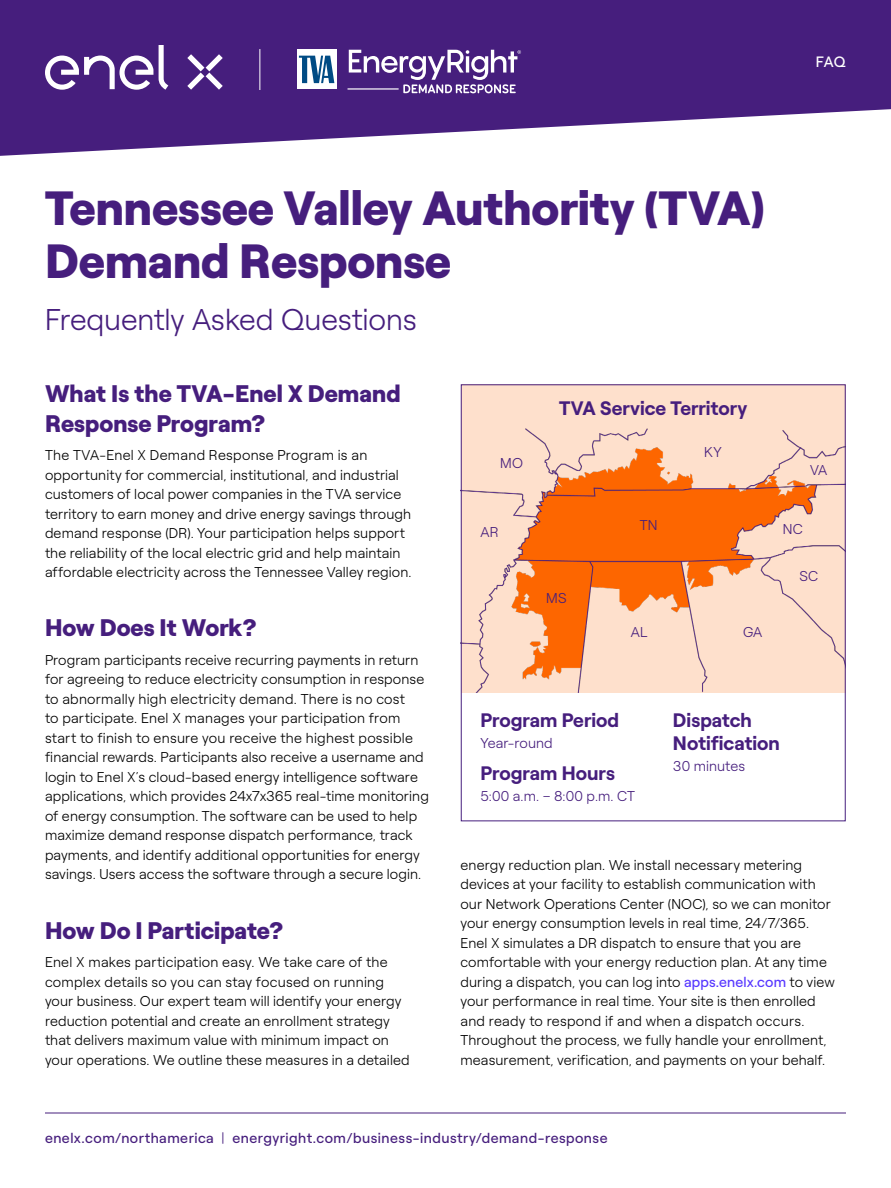
<style>
.page{position:relative;width:891px;height:1188px;background:#fff}
.page>*{position:absolute;margin:0;border:0;box-sizing:border-box;transform-origin:0 0}
.t1{font:900 48px/52.5px "Roobert ENEL";letter-spacing:-.005em;color:#461e7d}
.t2{font:300 30px "Roobert ENEL";letter-spacing:-.005em;color:#461e7d}
.t3{font:900 24px/29.2px "Roobert ENEL";color:#461e7d}
.t4{font:700 19.5px/22.5px "Roobert ENEL";color:#461e7d}
.t5{font:15px "Roobert ENEL";color:#fff}
.t6{font:300 14.25px/19.5px "Roobert ENEL";letter-spacing:.01em;color:#000}
.t7{font:14.25px "Roobert ENEL";letter-spacing:.035em;color:#461e7d}
.t8{font:300 14.25px "Roobert ENEL";letter-spacing:.01em;color:#461e7d}
.s1{font-weight:400;color:#5738ff}
.s2{font-weight:300}
</style>
<div class="page">
<hr style="left:45px;top:1113px;width:801px;height:1px;background:#461e7d">
<div style="left:461px;top:384px;width:385px;height:309px;background:#fee0cc"></div>
<img style="left:463px;top:428px;width:383px;height:265px">
<svg style="left:0;top:0;width:891px;height:156px;fill:#461e7d"></svg>
<svg style="left:187px;top:54px;width:36px;height:36px"></svg>
<svg style="left:159px;top:45px;width:9px;height:45px"></svg>
<svg style="left:45px;top:56px;width:108px;height:34px"></svg>
<hr style="left:347px;top:88px;width:52px;height:2px;background:#fff">
<div style="left:297px;top:50px;width:39px;height:39px;background:#fff"></div>
<svg style="left:299px;top:56px;width:35px;height:27px"></svg>
<svg style="left:349px;top:50px;width:172px;height:43px"></svg>
<hr style="left:260px;top:49px;width:1px;height:41px;background:#fff">
<h1 class="t1" style="left:45px;top:178px;width:721px">Tennessee Valley Authority (TVA)<br>Demand Response</h1>
<h2 class="t2" style="left:45px;top:298px;width:373px">Frequently Asked Questions</h2>
<p class="t5" style="left:816px;top:50px;width:32px">FAQ</p>
<h3 class="t3" style="left:45px;top:377px;width:357px">What Is the TVA-Enel X Demand<br>Response Program?</h3>
<p class="t6" style="left:45px;top:444px;width:368px">The TVA-Enel X Demand Response Program is an opportunity for commercial, institutional, and industrial customers of local power companies in the TVA service territory to earn money and drive energy savings through demand response (DR). Your participation helps support the reliability of the local electric grid and help maintain affordable electricity across the Tennessee Valley region.</p>
<h3 class="t3" style="left:45px;top:611px;width:213px">How Does It Work?</h3>
<p class="t6" style="left:45px;top:649px;width:385px">Program participants receive recurring payments in return for agreeing to reduce electricity consumption in response to abnormally high electricity demand. There is no cost<br>to participate. Enel X manages your participation from start to finish to ensure you receive the highest possible financial rewards. Participants also receive a username and login to Enel X’s cloud-based energy intelligence software applications, which provides 24x7x365 real-time monitoring of energy consumption. The software can be used to help maximize demand response dispatch performance, track payments, and identify additional opportunities for energy savings. Users access the software through a secure login.</p>
<h3 class="t3" style="left:45px;top:913px;width:240px">How Do I Participate?</h3>
<p class="t6" style="left:45px;top:951px;width:366px">Enel X makes participation easy. We take care of the complex details so you can stay focused on running your business. Our expert team will identify your energy reduction potential and create an enrollment strategy that delivers maximum value with minimum impact on your operations. We outline these measures in a detailed</p>
<p class="t8" style="left:500px;top:452px;width:24px">MO</p>
<p class="t8" style="left:481px;top:522px;width:20px">AR</p>
<h3 class="t4" style="left:559px;top:395px;width:190px">TVA Service Territory</h3>
<p class="t8" style="left:546px;top:587px;width:22px">MS</p>
<p class="t8" style="left:640px;top:515px;width:19px">TN</p>
<p class="t8" style="left:631px;top:621px;width:18px">AL</p>
<p class="t8" style="left:704px;top:442px;width:19px">KY</p>
<p class="t8" style="left:743px;top:621px;width:21px">GA</p>
<p class="t8" style="left:810px;top:459px;width:19px">VA</p>
<p class="t8" style="left:783px;top:519px;width:21px">NC</p>
<p class="t8" style="left:799px;top:566px;width:20px">SC</p>
<h3 class="t4" style="left:480px;top:707px;width:140px">Program Period</h3>
<p class="t8" style="left:480px;top:732px;width:74px">Year-round</p>
<h3 class="t4" style="left:480px;top:760px;width:136px">Program Hours</h3>
<p class="t8" style="left:480px;top:786px;width:156px">5:00 a.m. – 8:00 p.m. CT</p>
<h3 class="t4" style="left:673px;top:707px;width:108px">Dispatch<br>Notification</h3>
<p class="t8" style="left:673px;top:755px;width:74px">30 minutes</p>
<p class="t6" style="left:460px;top:854px;width:376px">energy reduction plan. We install necessary metering devices at your facility to establish communication with our Network Operations Center (NOC), so we can monitor your energy consumption levels in real time, 24/7/365.<br>Enel X simulates a DR dispatch to ensure that you are comfortable with your energy reduction plan. At any time during a dispatch, you can log into <span class="s1">apps.enelx.com</span> to view your performance in real time. Your site is then enrolled and ready to respond if and when a dispatch occurs.<br>Throughout the process, we fully handle your enrollment, measurement, verification, and payments on your behalf.</p>
<p class="t7" style="left:45px;top:1127px;width:564px">enelx.com/northamerica <span class="s2">|</span> energyright.com/business-industry/demand-response</p>
</div>
